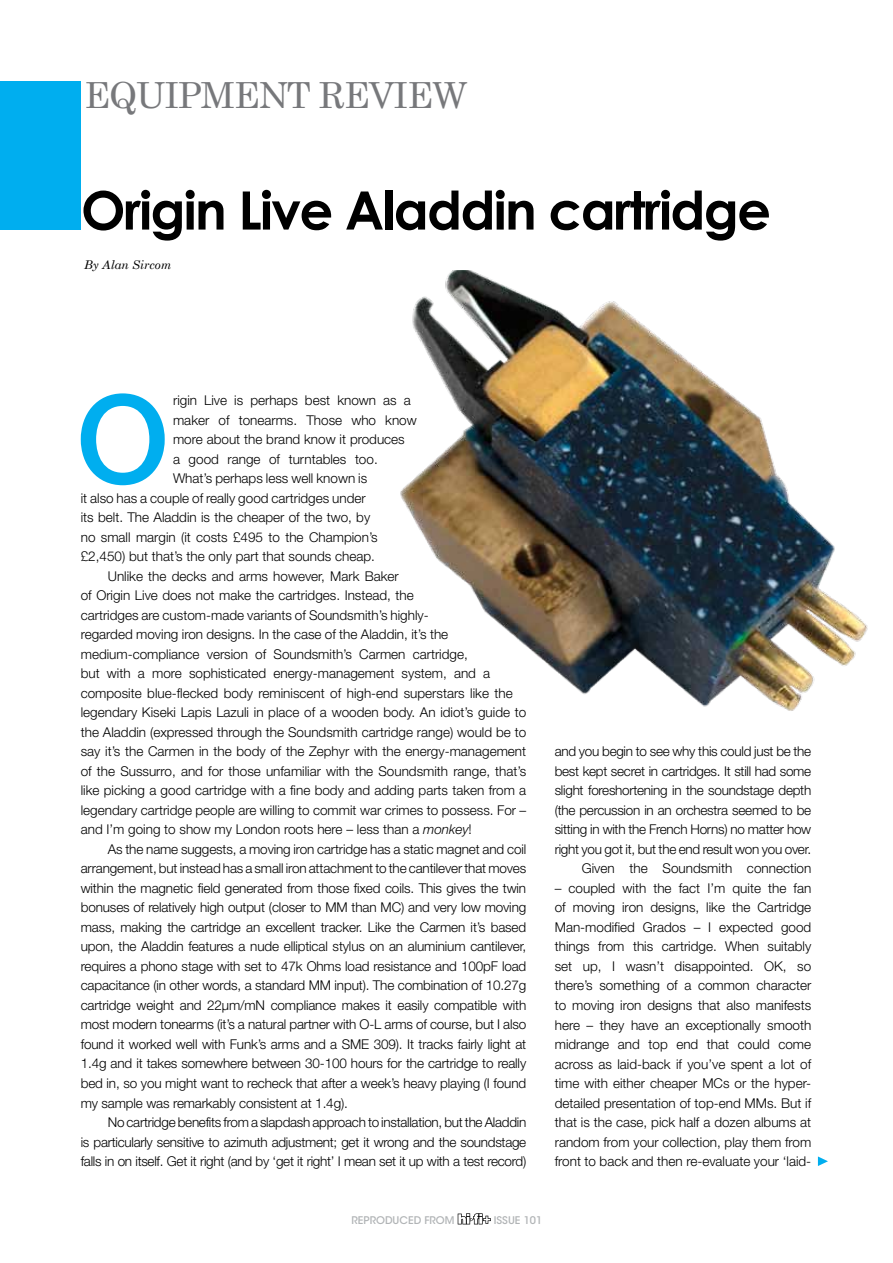
<style>
.page{position:relative;width:893px;height:1263px;background:#fff}
.page>*{position:absolute;margin:0;border:0;box-sizing:border-box;transform-origin:0 0}
.t1{font:500 122.7px "Helvetica Neue LT Std";color:#00aeef}
.t2{font:700 52.95px "Century Gothic";letter-spacing:-.03em;color:#000}
.t3{font:36px "Century Schoolbook";letter-spacing:-.03em;color:#77787b}
.t4{font:300 13.5px/19.5px "Helvetica Neue LT Std";letter-spacing:-.01em;color:#000;text-align:right}
.t5{font:italic 12px "Century Schoolbook";color:#000}
.t6{font:500 10.5px "ITC Avant Garde Std";color:#b1b4b6}
.s1{font-style:italic}
</style>
<div class="page">
<img style="left:400px;top:270px;width:468px;height:441px">
<div style="left:0;top:81px;width:81px;height:149px;background:#00aeef"></div>
<svg style="left:458px;top:1213px;width:33px;height:11px"></svg>
<svg style="left:818px;top:1156px;width:10px;height:10px"></svg>
<h3 class="t3" style="left:84px;top:72px;width:385px">EQUIPMENT REVIEW</h3>
<h2 class="t2" style="left:81px;top:177px;width:691px">Origin Live Aladdin cartridge</h2>
<p class="t5" style="left:84px;top:257px;width:89px">By Alan Sircom</p>
<h1 class="t1" style="left:76px;top:366px;width:95px">O</h1>
<p class="t4" style="left:173px;top:390px;width:239px">rigin Live is perhaps best known as a</p>
<p class="t4" style="left:173px;top:410px;width:245px">maker of tonearms. Those who know</p>
<p class="t4" style="left:173px;top:429px;width:233px">more about the brand know it produces</p>
<p class="t4" style="left:173px;top:449px;width:206px">a good range of turntables too.</p>
<p class="t4" style="left:173px;top:468px;width:196px">What’s perhaps less well known is</p>
<p class="t4" style="left:81px;top:488px;width:286px">it also has a couple of really good cartridges under</p>
<p class="t4" style="left:81px;top:507px;width:291px">its belt. The Aladdin is the cheaper of the two, by</p>
<p class="t4" style="left:81px;top:527px;width:299px">no small margin (it costs £495 to the Champion’s</p>
<p class="t4" style="left:81px;top:546px;width:296px">£2,450) but that’s the only part that sounds cheap.</p>
<p class="t4" style="left:108px;top:566px;width:292px">Unlike the decks and arms however, Mark Baker</p>
<p class="t4" style="left:81px;top:585px;width:334px">of Origin Live does not make the cartridges. Instead, the</p>
<p class="t4" style="left:81px;top:605px;width:350px">cartridges are custom-made variants of Soundsmith’s highly-</p>
<p class="t4" style="left:81px;top:624px;width:369px">regarded moving iron designs. In the case of the Aladdin, it’s the</p>
<p class="t4" style="left:81px;top:644px;width:388px">medium-compliance version of Soundsmith’s Carmen cartridge,</p>
<p class="t4" style="left:81px;top:663px;width:411px">but with a more sophisticated energy-management system, and a</p>
<p class="t4" style="left:81px;top:683px;width:433px">composite blue-flecked body reminiscent of high-end superstars like the</p>
<p class="t4" style="left:81px;top:702px;width:447px">legendary Kiseki Lapis Lazuli in place of a wooden body. An idiot’s guide to</p>
<p class="t4" style="left:81px;top:722px;width:447px">the Aladdin (expressed through the Soundsmith cartridge range) would be to</p>
<p class="t4" style="left:81px;top:741px;width:447px">say it’s the Carmen in the body of the Zephyr with the energy-management</p>
<p class="t4" style="left:81px;top:761px;width:447px">of the Sussurro, and for those unfamiliar with the Soundsmith range, that’s</p>
<p class="t4" style="left:81px;top:780px;width:447px">like picking a good cartridge with a fine body and adding parts taken from a</p>
<p class="t4" style="left:81px;top:800px;width:447px">legendary cartridge people are willing to commit war crimes to possess. For –</p>
<p class="t4" style="left:81px;top:819px;width:393px">and I’m going to show my London roots here – less than a <span class="s1">monkey</span>!</p>
<p class="t4" style="left:108px;top:839px;width:420px">As the name suggests, a moving iron cartridge has a static magnet and coil</p>
<p class="t4" style="left:81px;top:858px;width:447px">arrangement, but instead has a small iron attachment to the cantilever that moves</p>
<p class="t4" style="left:81px;top:878px;width:447px">within the magnetic field generated from those fixed coils. This gives the twin</p>
<p class="t4" style="left:81px;top:897px;width:447px">bonuses of relatively high output (closer to MM than MC) and very low moving</p>
<p class="t4" style="left:81px;top:917px;width:447px">mass, making the cartridge an excellent tracker. Like the Carmen it’s based</p>
<p class="t4" style="left:81px;top:936px;width:447px">upon, the Aladdin features a nude elliptical stylus on an aluminium cantilever,</p>
<p class="t4" style="left:81px;top:956px;width:447px">requires a phono stage with set to 47k Ohms load resistance and 100pF load</p>
<p class="t4" style="left:81px;top:975px;width:447px">capacitance (in other words, a standard MM input). The combination of 10.27g</p>
<p class="t4" style="left:81px;top:995px;width:447px">cartridge weight and 22µm/mN compliance makes it easily compatible with</p>
<p class="t4" style="left:81px;top:1014px;width:447px">most modern tonearms (it’s a natural partner with O-L arms of course, but I also</p>
<p class="t4" style="left:81px;top:1034px;width:447px">found it worked well with Funk’s arms and a SME 309). It tracks fairly light at</p>
<p class="t4" style="left:81px;top:1054px;width:447px">1.4g and it takes somewhere between 30-100 hours for the cartridge to really</p>
<p class="t4" style="left:81px;top:1073px;width:447px">bed in, so you might want to recheck that after a week’s heavy playing (I found</p>
<p class="t4" style="left:81px;top:1093px;width:269px">my sample was remarkably consistent at 1.4g).</p>
<p class="t4" style="left:108px;top:1112px;width:420px">No cartridge benefits from a slapdash approach to installation, but the Aladdin</p>
<p class="t4" style="left:81px;top:1132px;width:447px">is particularly sensitive to azimuth adjustment; get it wrong and the soundstage</p>
<p class="t4" style="left:81px;top:1151px;width:447px">falls in on itself. Get it right (and by ‘get it right’ I mean set it up with a test record)</p>
<p class="t4" style="left:555px;top:741px;width:258px">and you begin to see why this could just be the best kept secret in cartridges. It still had some slight foreshortening in the soundstage depth (the percussion in an orchestra seemed to be sitting in with the French Horns) no matter how right you got it, but the end result won you over.<br>Given the Soundsmith connection</p>
<p class="t4" style="left:555px;top:878px;width:258px;text-align:justify">– coupled with the fact I’m quite the fan of moving iron designs, like the Cartridge Man-modified Grados – I expected good things from this cartridge. When suitably set up, I wasn’t disappointed. OK, so there’s something of a common character to moving iron designs that also manifests here – they have an exceptionally smooth midrange and top end that could come across as laid-back if you’ve spent a lot of time with either cheaper MCs or the hyper&shy;detailed presentation of top-end MMs. But if that is the case, pick half a dozen albums at random from your collection, play them from front to back and then re-evaluate your ‘laid-</p>
<p class="t6" style="left:352px;top:1214px;width:104px">REPRODUCED FROM</p>
<p class="t6" style="left:494px;top:1214px;width:50px">ISSUE 101</p>
</div>
